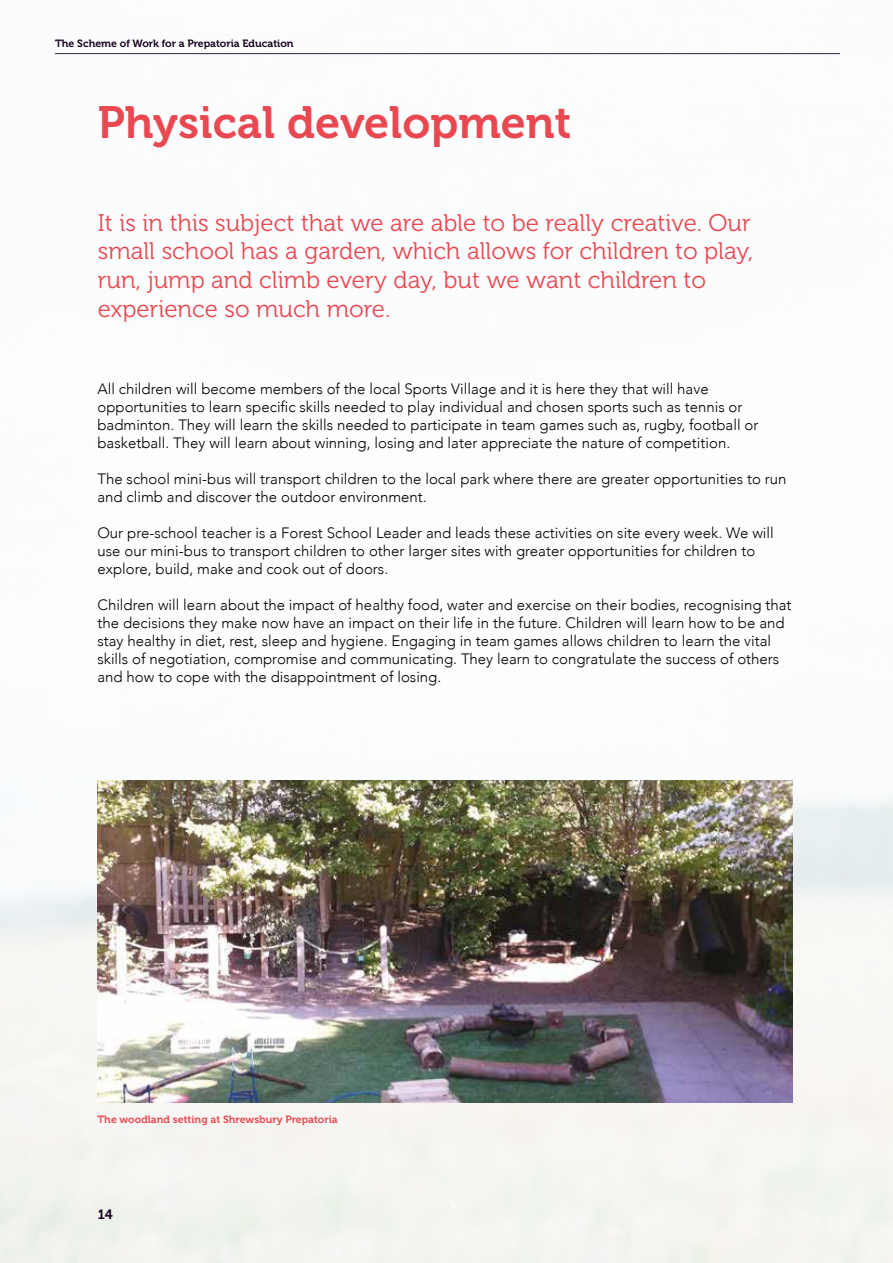
<style>
.page{position:relative;width:893px;height:1263px;background:#fff}
.page>*{position:absolute;margin:0;border:0;box-sizing:border-box;transform-origin:0 0}
.t1{font:45px "Museo 700";color:#e94851}
.t2{font:24px/28.8px "Museo 300";color:#e94851}
.t3{font:300 15px/18px "Avenir";color:#000}
.t4{font:13.5px "Museo 700";color:#16001b}
.t5{font:10.5px "Museo 700";color:#e94851}
.t6{font:10.5px "Museo 700";color:#16001b}
</style>
<div class="page">
<hr style="left:55px;top:53px;width:785px;height:1px;background:#341c3e">
<img style="left:97px;top:780px;width:696px;height:323px">
<p class="t6" style="left:55px;top:37px;width:240px">The Scheme of Work for a Prepatoria Education</p>
<h1 class="t1" style="left:98px;top:97px;width:475px">Physical development</h1>
<h2 class="t2" style="left:98px;top:208px;width:657px">It is in this subject that we are able to be really creative. Our small school has a garden, which allows for children to play, run, jump and climb every day, but we want children to experience so much more.</h2>
<p class="t3" style="left:97px;top:380px;width:662px">All children will become members of the local Sports Village and it is here they that will have opportunities to learn specific skills needed to play individual and chosen sports such as tennis or badminton. They will learn the skills needed to participate in team games such as, rugby, football or basketball. They will learn about winning, losing and later appreciate the nature of competition.</p>
<p class="t3" style="left:97px;top:470px;width:690px">The school mini-bus will transport children to the local park where there are greater opportunities to run and climb and discover the outdoor environment.</p>
<p class="t3" style="left:97px;top:524px;width:678px">Our pre-school teacher is a Forest School Leader and leads these activities on site every week. We will use our mini-bus to transport children to other larger sites with greater opportunities for children to explore, build, make and cook out of doors.</p>
<p class="t3" style="left:97px;top:596px;width:696px">Children will learn about the impact of healthy food, water and exercise on their bodies, recognising that the decisions they make now have an impact on their life in the future. Children will learn how to be and stay healthy in diet, rest, sleep and hygiene. Engaging in team games allows children to learn the vital skills of negotiation, compromise and communicating. They learn to congratulate the success of others and how to cope with the disappointment of losing.</p>
<p class="t5" style="left:97px;top:1113px;width:242px">The woodland setting at Shrewsbury Prepatoria</p>
<p class="t4" style="left:98px;top:1207px;width:17px">14</p>
</div>
